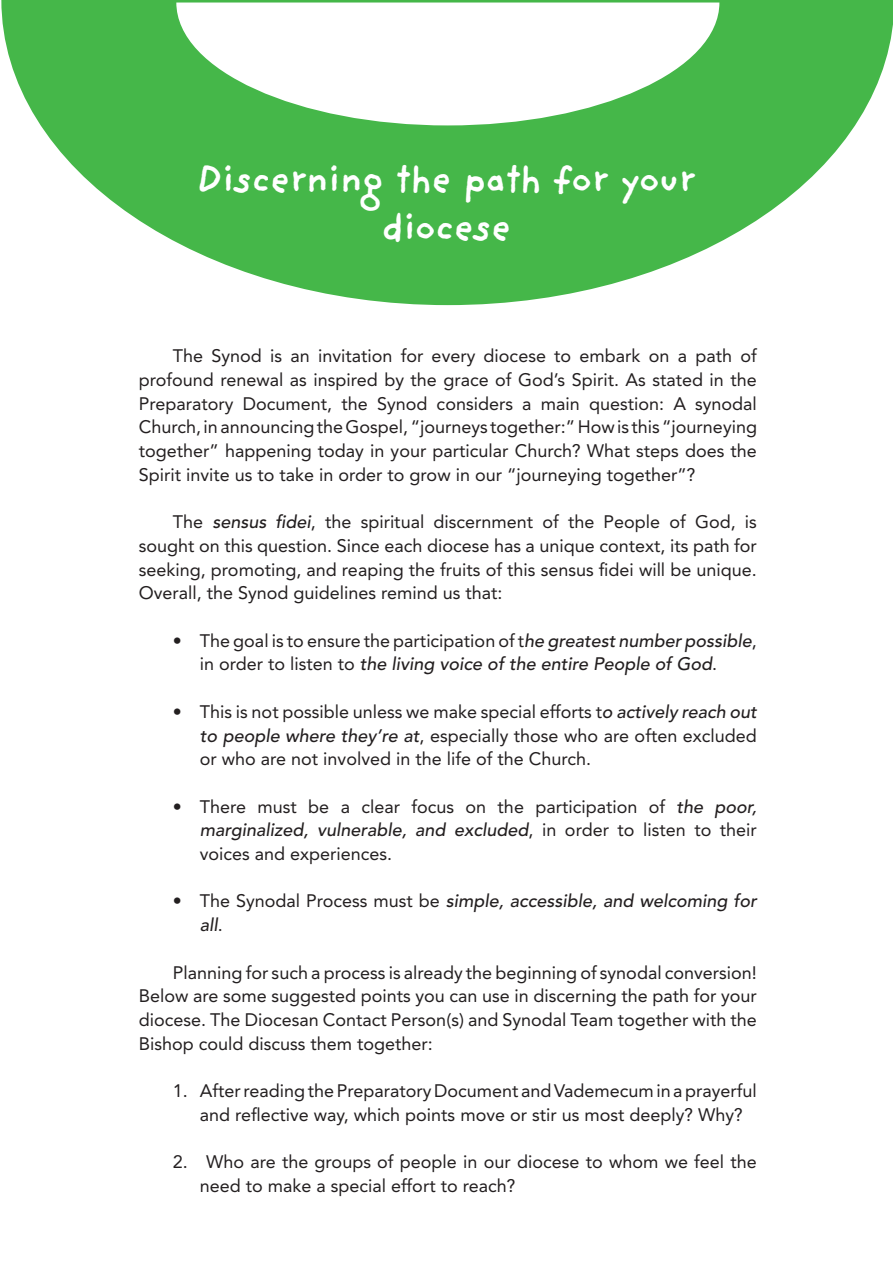
<style>
.page{position:relative;width:893px;height:1263px;background:#fff}
.page>*{position:absolute;margin:0;border:0;box-sizing:border-box;transform-origin:0 0}
.t1{font:700 39px/48px "Providence Sans Pro";letter-spacing:-.05em;color:#fff;text-align:center}
.t2{font:18px/23.7px "Avenir LT Std";color:#231f20;text-align:justify}
.t3{font:italic 500 18px/23.7px "Avenir LT Std";color:#231f20}
.s1{font-weight:500;font-style:italic}
.s2{font-weight:400;font-style:normal}
</style>
<div class="page">
<svg style="left:1px;top:0;width:892px;height:305px;fill:#45b749"></svg>
<svg style="left:176px;top:3px;width:543px;height:122px"></svg>
<p class="t1" style="left:197px;top:155px;width:501px">Discerning the path for your diocese</p>
<p class="t2" style="left:139px;top:344px;width:620px;text-indent:34px">The Synod is an invitation for every diocese to embark on a path of profound renewal as inspired by the grace of God’s Spirit. As stated in the Preparatory Document, the Synod considers a main question: A synodal Church, in announcing the Gospel, “journeys together:” How is this “journeying together” happening today in your particular Church? What steps does the Spirit invite us to take in order to grow in our “journeying together”?</p>
<p class="t2" style="left:139px;top:510px;width:620px;text-indent:34px">The <span class="s1">sensus fidei</span>, the spiritual discernment of the People of God, is sought on this question. Since each diocese has a unique context, its path for seeking, promoting, and reaping the fruits of this sensus fidei will be unique.<br>Overall, the Synod guidelines remind us that:</p>
<p class="t3" style="left:200px;top:629px;width:559px;text-indent:-27px"><span class="s2">• The goal is to ensure the participation of t</span>he greatest number possible<span class="s2">, in order to listen to</span> the living voice of the entire People of God<span class="s2">.</span></p>
<p class="t2" style="left:200px;top:700px;width:559px;text-indent:-27px">• This is not possible unless we make special efforts t<span class="s1">o actively reach out to people where they’re at</span>, especially those who are often excluded or who are not involved in the life of the Church.</p>
<p class="t2" style="left:200px;top:795px;width:559px;text-indent:-27px">• There must be a clear focus on the participation of <span class="s1">the poor, marginalized, vulnerable, and excluded</span>, in order to listen to their voices and experiences.</p>
<p class="t3" style="left:200px;top:890px;width:559px;text-indent:-27px"><span class="s2">• The Synodal Process must be</span> simple, accessible, and welcoming for all<span class="s2">.</span></p>
<p class="t2" style="left:139px;top:961px;width:620px;text-indent:34px">Planning for such a process is already the beginning of synodal conversion!<br>Below are some suggested points you can use in discerning the path for your diocese. The Diocesan Contact Person(s) and Synodal Team together with the Bishop could discuss them together:</p>
<p class="t2" style="left:200px;top:1079px;width:559px;text-indent:-27px">1. After reading the Preparatory Document and Vademecum in a prayerful and reflective way, which points move or stir us most deeply? Why?</p>
<p class="t2" style="left:200px;top:1150px;width:559px;text-indent:-27px">2. Who are the groups of people in our diocese to whom we feel the need to make a special effort to reach?</p>
</div>
